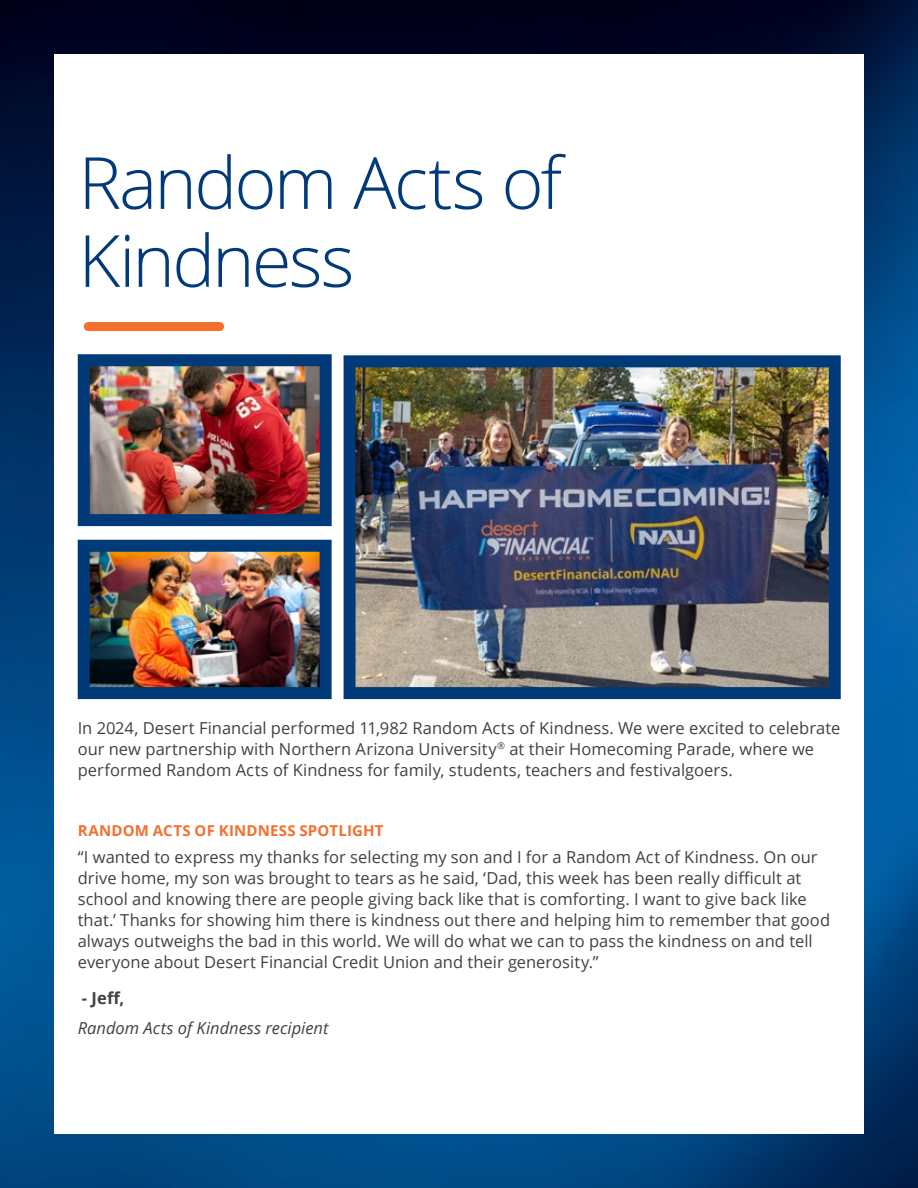
<style>
.page{position:relative;width:918px;height:1188px;background:#fff}
.page>*{position:absolute;margin:0;border:0;box-sizing:border-box;transform-origin:0 0}
.t1{font:300 72px/78px "Open Sans";letter-spacing:-.035em;color:#003a79}
.t2{font:16.5px/21px "Open Sans";color:#414042}
.t3{font:italic 16.5px "Open Sans";color:#414042}
.t4{font:700 16.5px "Open Sans";color:#414042}
.t5{font:700 15px "Open Sans";letter-spacing:.01em;color:#f3702e}
</style>
<div class="page">
<img style="left:0;top:0;width:918px;height:1188px">
<div style="left:54px;top:54px;width:810px;height:1080px;background:#fff"></div>
<div style="left:88px;top:322px;width:132px;height:9px;background:#f3702e"></div>
<img style="left:357px;top:368px;width:471px;height:318px">
<div style="left:344px;top:355px;width:497px;height:344px;border:12px solid #003a79"></div>
<img style="left:91px;top:367px;width:228px;height:146px">
<div style="left:78px;top:354px;width:254px;height:172px;border:12px solid #003a79"></div>
<img style="left:91px;top:553px;width:228px;height:133px">
<div style="left:78px;top:540px;width:254px;height:159px;border:12px solid #003a79"></div>
<h1 class="t1" style="left:78px;top:142px;width:485px">Random Acts of<br>Kindness</h1>
<p class="t2" style="left:78px;top:717px;width:764px">In 2024, Desert Financial performed 11,982 Random Acts of Kindness. We were excited to celebrate our new partnership with Northern Arizona University<sup>®</sup> at their Homecoming Parade, where we performed Random Acts of Kindness for family, students, teachers and festivalgoers.</p>
<p class="t5" style="left:78px;top:820px;width:307px">RANDOM ACTS OF KINDNESS SPOTLIGHT</p>
<p class="t2" style="left:78px;top:847px;width:754px">“I wanted to express my thanks for selecting my son and I for a Random Act of Kindness. On our drive home, my son was brought to tears as he said, ‘Dad, this week has been really difficult at school and knowing there are people giving back like that is comforting. I want to give back like that.’ Thanks for showing him there is kindness out there and helping him to remember that good always outweighs the bad in this world. We will do what we can to pass the kindness on and tell everyone about Desert Financial Credit Union and their generosity.”</p>
<p class="t4" style="left:82px;top:987px;width:44px">- Jeff,</p>
<p class="t3" style="left:78px;top:1017px;width:252px">Random Acts of Kindness recipient</p>
</div>
